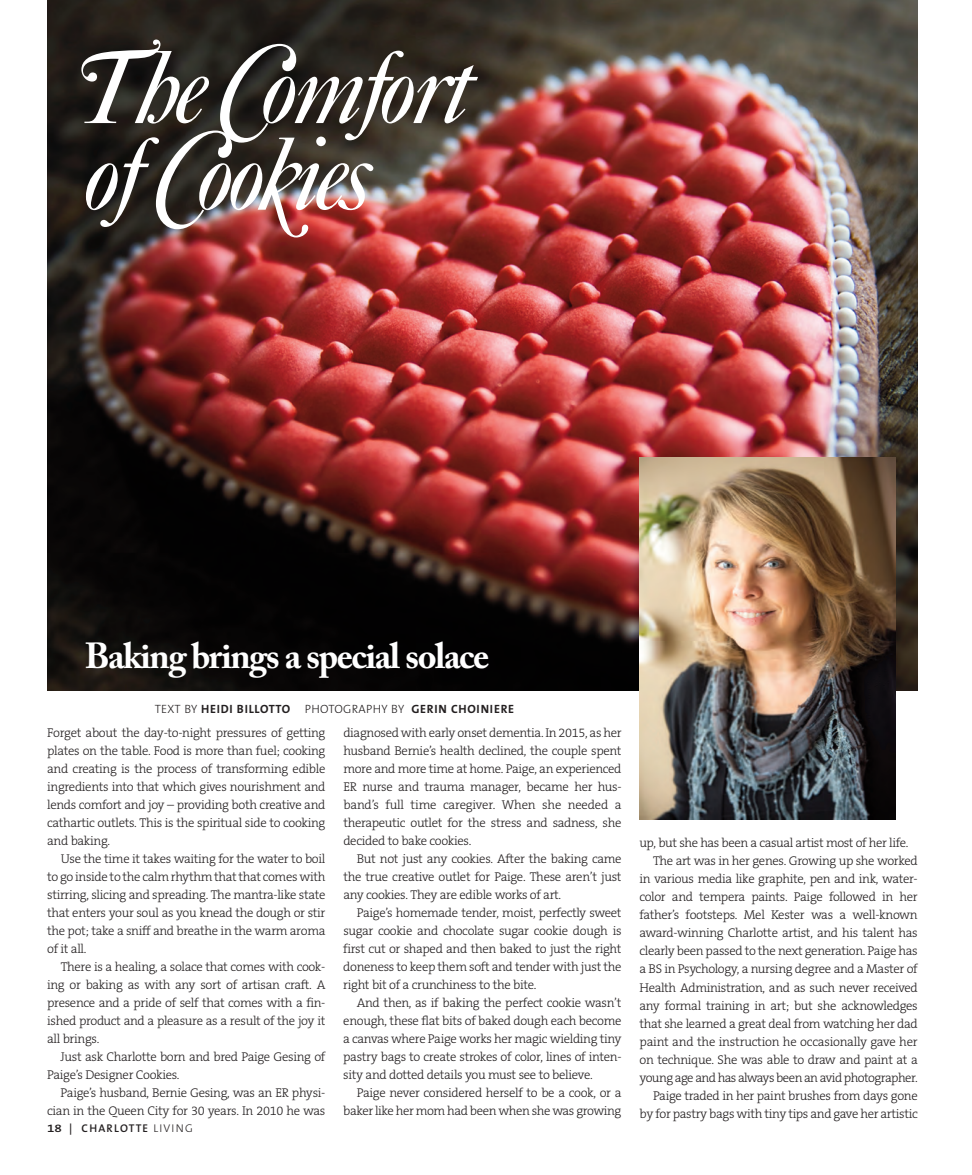
<style>
.page{position:relative;width:972px;height:1175px;background:#fff}
.page>*{position:absolute;margin:0;border:0;box-sizing:border-box;transform-origin:0 0}
.t1{font:italic 108px/86.6px "Caslon No 540 Swa D";letter-spacing:-.03em;color:#fff}
.t2{font:700 36px "Adobe Caslon Pro";letter-spacing:-.04em;color:#fff}
.t3{font:300 12.75px/18px "The Serif B3";letter-spacing:-.03em;color:#231f20;text-align:justify}
.t4{font:700 12px "The Sans B7";letter-spacing:.055em;color:#231f20}
.t5{font:600 11.25px "The Sans B6";letter-spacing:.11em;color:#231f20;scale:1.2 1}
.s1{font-family:"The Sans B3";font-weight:300}
</style>
<div class="page">
<img style="left:47px;top:0;width:871px;height:691px">
<img style="left:640px;top:457px;width:255px;height:362px">
<h1 class="t1" style="left:72px;top:42px;width:398px">The Comfort of Cookies</h1>
<h2 class="t2" style="left:85px;top:641px;width:406px">Baking brings a special solace</h2>
<p class="t4" style="left:155px;top:702px;width:361px"><span class="s1">TEXT BY</span> HEIDI BILLOTTO <span class="s1">PHOTOGRAPHY BY</span> GERIN CHOINIERE</p>
<p class="t3" style="left:47px;top:723px;width:280px">Forget about the day-to-night pressures of getting plates on the table. Food is more than fuel; cooking and creating is the process of transforming edible ingredients into that which gives nourishment and lends comfort and joy – providing both creative and cathartic outlets. This is the spiritual side to cooking and baking.</p>
<p class="t3" style="left:47px;top:849px;width:280px;text-indent:14px">Use the time it takes waiting for the water to boil to go inside to the calm rhythm that that comes with stirring, slicing and spreading. The mantra-like state that enters your soul as you knead the dough or stir the pot; take a sniff and breathe in the warm aroma of it all.</p>
<p class="t3" style="left:47px;top:957px;width:280px;text-indent:14px">There is a healing, a solace that comes with cook&shy;ing or baking as with any sort of artisan craft. A presence and a pride of self that comes with a fin&shy;ished product and a pleasure as a result of the joy it all brings.</p>
<p class="t3" style="left:47px;top:1047px;width:280px;text-indent:14px">Just ask Charlotte born and bred Paige Gesing of<br>Paige’s Designer Cookies.</p>
<p class="t3" style="left:47px;top:1083px;width:280px;text-align:right">Paige’s husband, Bernie Gesing, was an ER physi&shy;cian in the Queen City for 30 years. In 2010 he was</p>
<p class="t5" style="left:47px;top:1122px;width:123px">18 | CHARLOTTE <span class="s1">LIVING</span></p>
<p class="t3" style="left:343px;top:723px;width:280px">diagnosed with early onset dementia. In 2015, as her husband Bernie’s health declined, the couple spent more and more time at home. Paige, an experienced ER nurse and trauma manager, became her hus&shy;band’s full time caregiver. When she needed a therapeutic outlet for the stress and sadness, she decided to bake cookies.</p>
<p class="t3" style="left:343px;top:849px;width:280px;text-indent:14px">But not just any cookies. After the baking came the true creative outlet for Paige. These aren’t just any cookies. They are edible works of art.</p>
<p class="t3" style="left:343px;top:903px;width:280px;text-indent:14px">Paige’s homemade tender, moist, perfectly sweet sugar cookie and chocolate sugar cookie dough is first cut or shaped and then baked to just the right doneness to keep them soft and tender with just the right bit of a crunchiness to the bite.</p>
<p class="t3" style="left:343px;top:993px;width:280px;text-indent:14px">And then, as if baking the perfect cookie wasn’t enough, these flat bits of baked dough each become a canvas where Paige works her magic wielding tiny pastry bags to create strokes of color, lines of inten&shy;sity and dotted details you must see to believe.</p>
<p class="t3" style="left:343px;top:1084px;width:280px;text-align:right">Paige never considered herself to be a cook, or a baker like her mom had been when she was growing</p>
<p class="t3" style="left:640px;top:834px;width:270px">up, but she has been a casual artist most of her life.</p>
<p class="t3" style="left:653px;top:852px;width:266px">The art was in her genes. Growing up she worked</p>
<p class="t3" style="left:640px;top:870px;width:280px">in various media like graphite, pen and ink, water-</p>
<p class="t3" style="left:640px;top:888px;width:280px">color and tempera paints. Paige followed in her</p>
<p class="t3" style="left:640px;top:906px;width:280px">father’s footsteps. Mel Kester was a well-known</p>
<p class="t3" style="left:640px;top:924px;width:280px">award-winning Charlotte artist, and his talent has</p>
<p class="t3" style="left:640px;top:942px;width:280px">clearly been passed to the next generation. Paige has</p>
<p class="t3" style="left:640px;top:960px;width:280px">a BS in Psychology, a nursing degree and a Master of</p>
<p class="t3" style="left:640px;top:978px;width:280px">Health Administration, and as such never received</p>
<p class="t3" style="left:640px;top:996px;width:280px">any formal training in art; but she acknowledges</p>
<p class="t3" style="left:640px;top:1014px;width:280px">that she learned a great deal from watching her dad</p>
<p class="t3" style="left:640px;top:1032px;width:280px">paint and the instruction he occasionally gave her</p>
<p class="t3" style="left:640px;top:1050px;width:280px">on technique. She was able to draw and paint at a</p>
<p class="t3" style="left:640px;top:1068px;width:280px">young age and has always been an avid photographer.</p>
<p class="t3" style="left:653px;top:1086px;width:266px">Paige traded in her paint brushes from days gone</p>
<p class="t3" style="left:640px;top:1104px;width:280px">by for pastry bags with tiny tips and gave her artistic</p>
</div>
